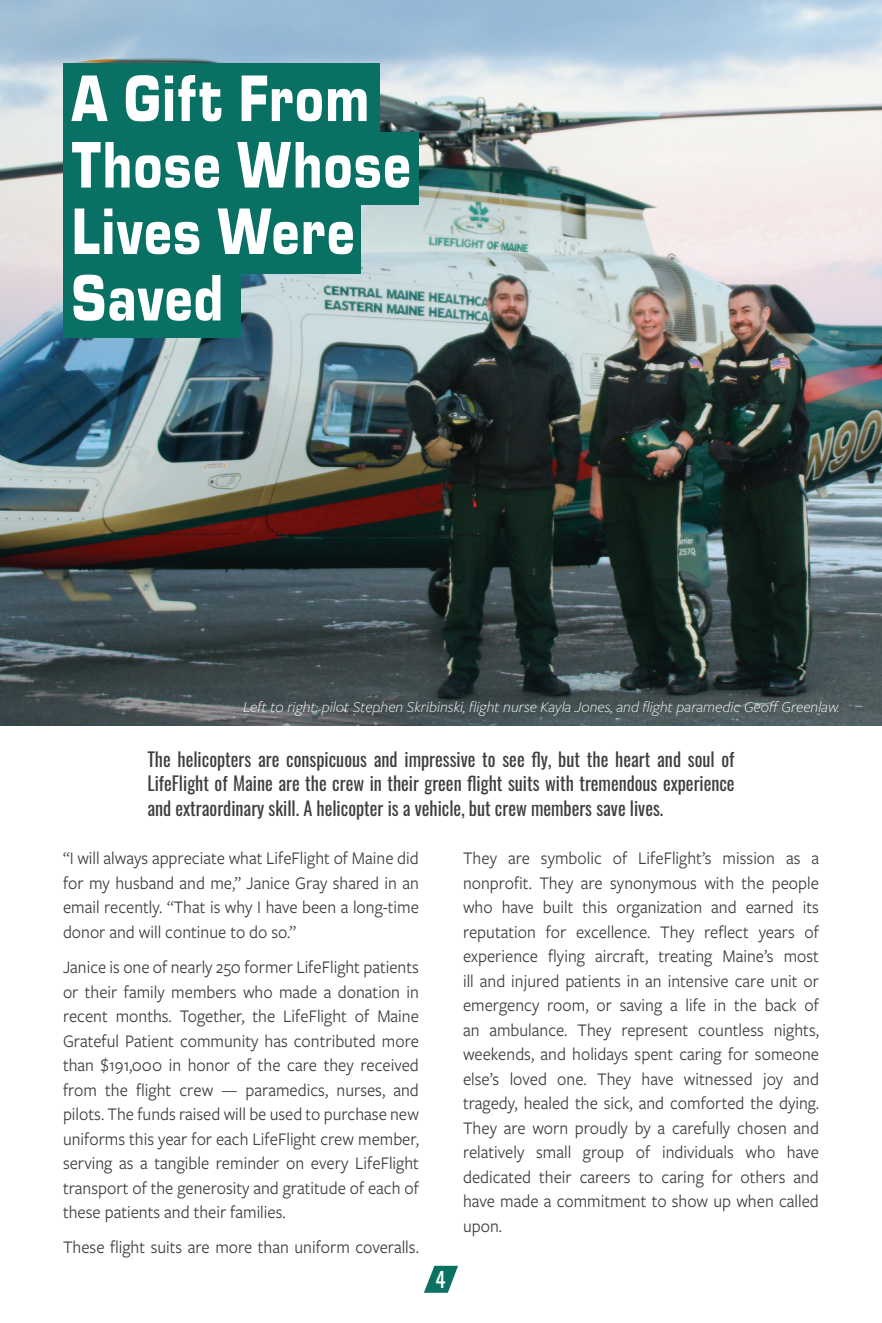
<style>
.page{position:relative;width:882px;height:1323px;background:#fff}
.page>*{position:absolute;margin:0;border:0;box-sizing:border-box;transform-origin:0 0}
.t1{font:900 68.25px/66.5px "Eurostile";letter-spacing:.03em;color:#fff;scale:.79 1}
.t2{font:21px "Oswald";color:#fff}
.t3{font:19.25px/24.5px "Oswald";color:#3e3e3f;text-align:justify;scale:.95 1}
.t4{font:18.38px/24.5px "Freight Sans Pro";color:#3e3e3f;text-align:justify;scale:.95 1}
.t5{font:italic 300 15.75px "Freight Sans Pro";color:#fff}
</style>
<div class="page">
<img style="left:0;top:0;width:882px;height:725px">
<div style="left:63px;top:63px;width:316px;height:69px;background:#097164"></div>
<div style="left:63px;top:132px;width:356px;height:73px;background:#097164"></div>
<div style="left:63px;top:205px;width:297px;height:68px;background:#097164"></div>
<div style="left:63px;top:273px;width:178px;height:65px;background:#097164"></div>
<svg style="left:424px;top:1266px;width:34px;height:27px"></svg>
<h1 class="t1" style="left:72px;top:61px;width:431px">A Gift From<br>Those Whose<br>Lives Were<br>Saved</h1>
<p class="t5" style="left:243px;top:696px;width:598px">Left to right: pilot Stephen Skribinski, flight nurse Kayla Jones, and flight paramedic Geoff Greenlaw.</p>
<p class="t3" style="left:147px;top:745px;width:620px">The helicopters are conspicuous and impressive to see fly, but the heart and soul of LifeFlight of Maine are the crew in their green flight suits with tremendous experience and extraordinary skill. A helicopter is a vehicle, but crew members save lives.</p>
<p class="t4" style="left:63px;top:845px;width:376px">“I will always appreciate what LifeFlight of Maine did for my husband and me,” Janice Gray shared in an email recently. “That is why I have been a long-time donor and will continue to do so.”</p>
<p class="t4" style="left:63px;top:954px;width:376px">Janice is one of nearly 250 former LifeFlight patients or their family members who made a donation in recent months. Together, the LifeFlight of Maine Grateful Patient community has contributed more than $191,000 in honor of the care they received from the flight crew — paramedics, nurses, and pilots. The funds raised will be used to purchase new uniforms this year for each LifeFlight crew member, serving as a tangible reminder on every LifeFlight transport of the generosity and gratitude of each of these patients and their families.</p>
<p class="t4" style="left:63px;top:1234px;width:376px">These flight suits are more than uniform coveralls.</p>
<p class="t2" style="left:435px;top:1261px;width:12px">4</p>
<p class="t4" style="left:463px;top:845px;width:376px">They are symbolic of LifeFlight’s mission as a nonprofit. They are synonymous with the people who have built this organization and earned its reputation for excellence. They reflect years of experience flying aircraft, treating Maine’s most ill and injured patients in an intensive care unit or emergency room, or saving a life in the back of an ambulance. They represent countless nights, weekends, and holidays spent caring for someone else’s loved one. They have witnessed joy and tragedy, healed the sick, and comforted the dying.<br>They are worn proudly by a carefully chosen and relatively small group of individuals who have dedicated their careers to caring for others and have made a commitment to show up when called upon.</p>
</div>
